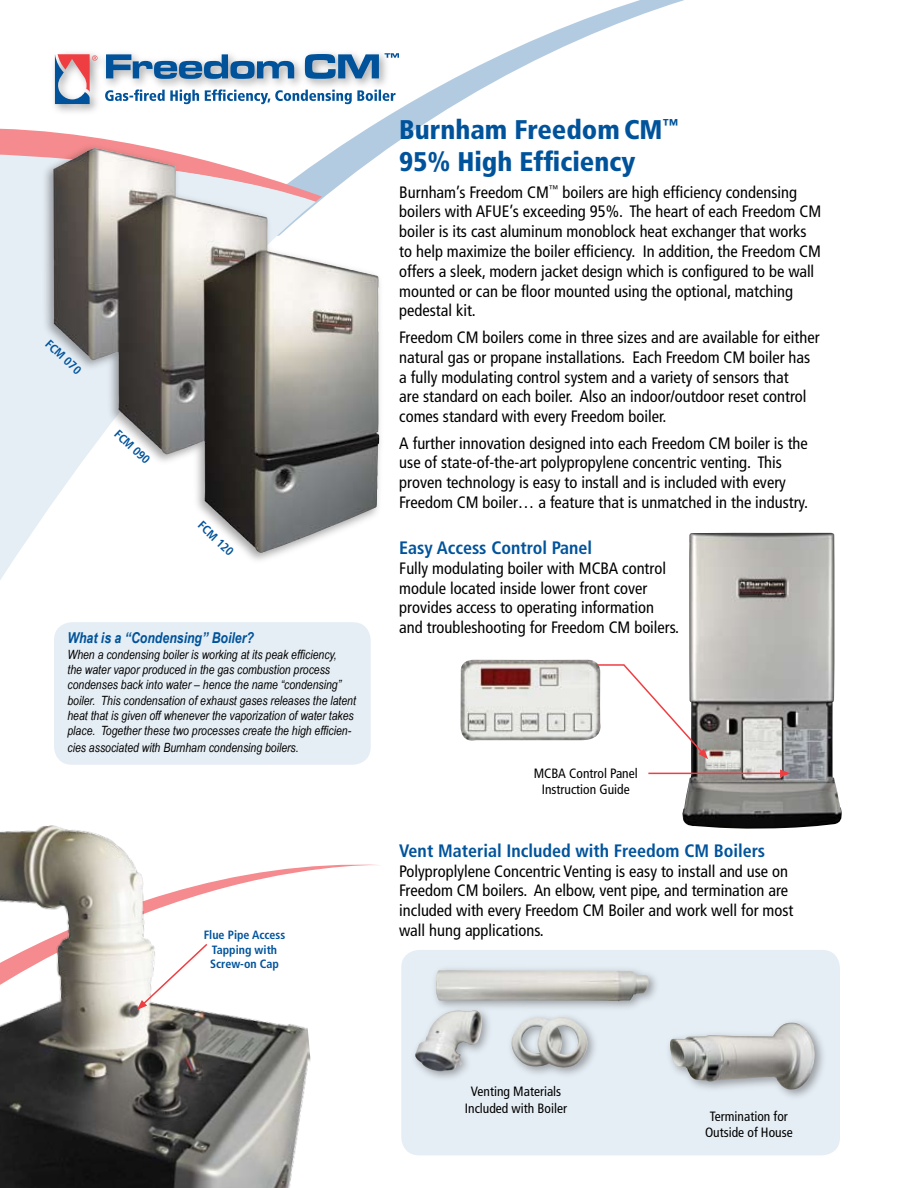
<style>
.page{position:relative;width:918px;height:1188px;background:#fff}
.page>*{position:absolute;margin:0;border:0;box-sizing:border-box;transform-origin:0 0}
.t1{font:900 condensed 27px/32.4px "Frutiger";color:#00539b}
.t2{font:700 condensed 18px "Frutiger";color:#00539b}
.t3{font:condensed 16.5px/19.8px "Frutiger";color:#000}
.t4{font:italic 700 15px "Arial Narrow";color:#00539b}
.t5{font:condensed 13.5px/16.2px "Frutiger";color:#000;text-align:center}
.t6{font:italic 12.75px/15.3px "Arial Narrow";color:#000}
.t7{font:700 condensed 12px/14.4px "Frutiger";color:#00539b;text-align:center}
</style>
<div class="page">
<div style="left:401px;top:950px;width:439px;height:205px;background:#e6eef5;border-radius:18px"></div>
<svg style="left:261px;top:0;width:423px;height:150px"></svg>
<svg style="left:0;top:129px;width:322px;height:26px"></svg>
<div style="left:0;top:155px;width:40px;height:425px;background:#e6eef5"></div>
<div style="left:40px;top:142px;width:346px;height:423px;background:#000;opacity:.35"></div>
<img style="left:267px;top:217px;width:112px;height:327px">
<img style="left:682px;top:533px;width:160px;height:296px">
<svg style="left:605px;top:663px;width:103px;height:96px"></svg>
<img style="left:460px;top:659px;width:145px;height:82px">
<img style="left:0;top:825px;width:322px;height:363px">
<div style="left:409px;top:964px;width:253px;height:120px;background:#000;opacity:.35"></div>
<img style="left:415px;top:970px;width:235px;height:101px">
<div style="left:663px;top:1016px;width:165px;height:87px;background:#000;opacity:.35"></div>
<img style="left:670px;top:1022px;width:145px;height:68px">
<div style="left:49px;top:50px;width:59px;height:68px;background:#000;opacity:.35"></div>
<svg style="left:55px;top:54px;width:42px;height:50px"></svg>
<div style="left:100px;top:48px;width:292px;height:43px;background:#000;opacity:.35"></div>
<svg style="left:106px;top:54px;width:273px;height:25px"></svg>
<svg style="left:385px;top:53px;width:14px;height:5px"></svg>
<svg style="left:105px;top:89px;width:291px;height:15px"></svg>
<hr style="left:648px;top:773px;width:134px;height:1px;background:#ef3e42">
<svg style="left:780px;top:770px;width:11px;height:7px"></svg>
<svg style="left:137px;top:942px;width:72px;height:68px"></svg>
<div style="left:54px;top:622px;width:317px;height:143px;background:#e6eef5;border-radius:18px"></div>
<p class="t7" style="left:52px;top:337px;width:45px;rotate:43deg">FCM 070</p>
<p class="t7" style="left:121px;top:427px;width:45px;rotate:43deg">FCM 090</p>
<p class="t7" style="left:205px;top:518px;width:45px;rotate:43deg">FCM 120</p>
<p class="t4" style="left:68px;top:627px;width:188px">What is a “Condensing” Boiler?</p>
<p class="t6" style="left:68px;top:646px;width:290px">When a condensing boiler is working at its peak efficiency,<br>the water vapor produced in the gas combustion process condenses back into water – hence the name “condensing” boiler. This condensation of exhaust gases releases the latent heat that is given off whenever the vaporization of water takes place. Together these two processes create the high efficien-</p>
<p class="t6" style="left:68px;top:739px;width:233px">cies associated with Burnham condensing boilers.</p>
<p class="t7" style="left:204px;top:928px;width:83px">Flue Pipe Access<br>Tapping with<br>Screw-on Cap</p>
<h1 class="t1" style="left:399px;top:113px;width:280px">Burnham Freedom CM<sup>™<br></sup>95% High Efficiency</h1>
<p class="t3" style="left:399px;top:182px;width:423px">Burnham’s Freedom CM<sup>™</sup> boilers are high efficiency condensing boilers with AFUE’s exceeding 95%. The heart of each Freedom CM boiler is its cast aluminum monoblock heat exchanger that works to help maximize the boiler efficiency. In addition, the Freedom CM offers a sleek, modern jacket design which is configured to be wall mounted or can be floor mounted using the optional, matching pedestal kit.</p>
<p class="t3" style="left:399px;top:327px;width:422px">Freedom CM boilers come in three sizes and are available for either natural gas or propane installations. Each Freedom CM boiler has a fully modulating control system and a variety of sensors that<br>are standard on each boiler. Also an indoor/outdoor reset control comes standard with every Freedom boiler.</p>
<p class="t3" style="left:399px;top:433px;width:410px">A further innovation designed into each Freedom CM boiler is the use of state-of-the-art polypropylene concentric venting. This proven technology is easy to install and is included with every Freedom CM boiler… a feature that is unmatched in the industry.</p>
<p class="t2" style="left:399px;top:537px;width:194px">Easy Access Control Panel</p>
<p class="t3" style="left:399px;top:558px;width:281px">Fully modulating boiler with MCBA control module located inside lower front cover provides access to operating information and troubleshooting for Freedom CM boilers.</p>
<p class="t5" style="left:534px;top:765px;width:106px">MCBA Control Panel<br>Instruction Guide</p>
<p class="t2" style="left:399px;top:840px;width:367px">Vent Material Included with Freedom CM Boilers</p>
<p class="t3" style="left:399px;top:861px;width:396px">Polyproplylene Concentric Venting is easy to install and use on Freedom CM boilers. An elbow, vent pipe, and termination are included with every Freedom CM Boiler and work well for most wall hung applications.</p>
<p class="t5" style="left:465px;top:1084px;width:104px">Venting Materials<br>Included with Boiler</p>
<p class="t5" style="left:705px;top:1108px;width:89px">Termination for<br>Outside of House</p>
</div>
